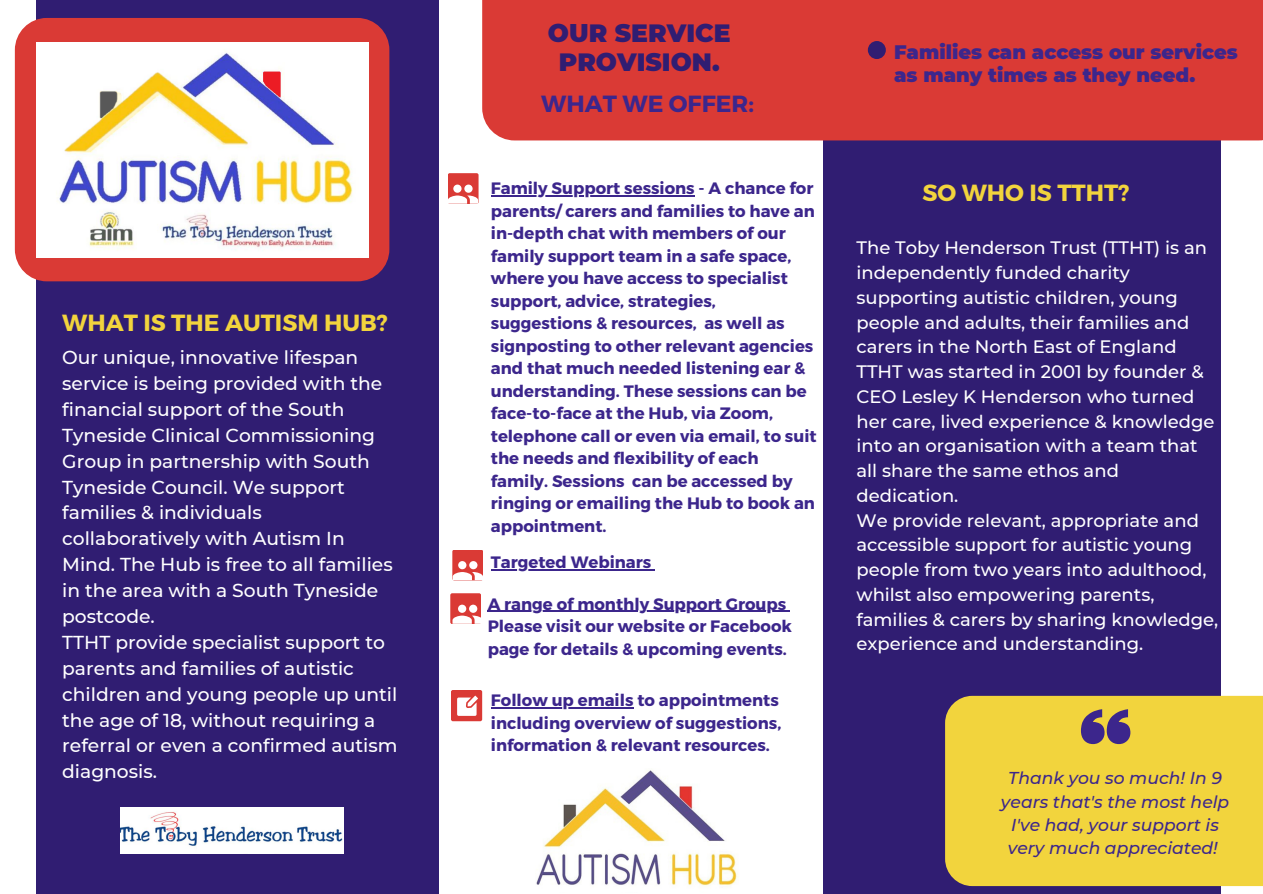
<style>
.page{position:relative;width:1263px;height:894px;background:#fff}
.page>*{position:absolute;margin:0;border:0;box-sizing:border-box;transform-origin:0 0}
.t1{font:900 25.05px/29.2px "Montserrat";color:#301d72;text-align:center}
.t2{font:700 23.4px "Montserrat";color:#f2d43d}
.t3{font:700 23.4px "Montserrat";color:#3c268c}
.t4{font:900 19.5px/22.5px "Montserrat";color:#3c268c}
.t5{font:500 18.75px/25.8px "Montserrat";color:#fff}
.t6{font:500 18px/24.8px "Montserrat";color:#fff}
.t7{font:italic 500 17.1px/23.2px "Montserrat";color:#3c268c;text-align:center}
.t8{font:700 16.5px/22.5px "Montserrat";color:#3c268c}
</style>
<div class="page">
<div style="left:37px;top:0;width:402px;height:893px;background:#301d72"></div>
<div style="left:824px;top:0;width:397px;height:893px;background:#301d72"></div>
<div style="left:15px;top:18px;width:374px;height:263px;background:#da3a35;border-radius:32px"></div>
<div style="left:482px;top:0;width:781px;height:140px;background:#da3a35"></div>
<div style="left:945px;top:695px;width:318px;height:190px;background:#f2d43d"></div>
<div style="left:448px;top:173px;width:31px;height:31px;background:#da3a35;border-radius:2px"></div>
<div style="left:452px;top:549px;width:31px;height:31px;background:#da3a35;border-radius:2px"></div>
<div style="left:451px;top:689px;width:31px;height:32px;background:#da3a35;border-radius:2px"></div>
<svg style="left:448px;top:184px;width:30px;height:20px"></svg>
<svg style="left:457px;top:695px;width:21px;height:20px"></svg>
<div style="left:868px;top:41px;width:18px;height:18px;background:#301d72;border-radius:50%"></div>
<img style="left:536px;top:770px;width:202px;height:116px">
<svg style="left:1081px;top:709px;width:49px;height:34px;background:#755c73"></svg>
<img style="left:37px;top:43px;width:331px;height:214px">
<hr style="left:491px;top:195px;width:204px;height:1px;background:#3c268c">
<hr style="left:491px;top:569px;width:160px;height:1px;background:#3c268c">
<hr style="left:491px;top:707px;width:142px;height:1px;background:#3c268c">
<svg style="left:453px;top:561px;width:30px;height:19px"></svg>
<hr style="left:488px;top:610px;width:298px;height:1px;background:#3c268c">
<img style="left:121px;top:807px;width:223px;height:46px">
<div style="left:450px;top:593px;width:31px;height:31px;background:#da3a35;border-radius:2px"></div>
<svg style="left:452px;top:604px;width:29px;height:19px"></svg>
<p class="t2" style="left:62px;top:308px;width:327px">WHAT IS THE AUTISM HUB?</p>
<p class="t5" style="left:62px;top:344px;width:332px">Our unique, innovative lifespan service is being provided with the financial support of the South<br>Tyneside Clinical Commissioning<br>Group in partnership with South<br>Tyneside Council. We support families &amp; individuals collaboratively with Autism In<br>Mind. The Hub is free to all families in the area with a South Tyneside postcode.</p>
<p class="t5" style="left:62px;top:629px;width:337px">TTHT provide specialist support to parents and families of autistic children and young people up until the age of 18, without requiring a referral or even a confirmed autism diagnosis.</p>
<p class="t1" style="left:548px;top:18px;width:184px">OUR SERVICE<br>PROVISION.</p>
<p class="t3" style="left:541px;top:89px;width:214px">WHAT WE OFFER:</p>
<p class="t8" style="left:491px;top:176px;width:327px">Family Support sessions - A chance for parents/ carers and families to have an in-depth chat with members of our family support team in a safe space, where you have access to specialist support, advice, strategies, suggestions &amp; resources, as well as signposting to other relevant agencies and that much needed listening ear &amp; understanding. These sessions can be face-to-face at the Hub, via Zoom, telephone call or even via email, to suit the needs and flexibility of each family. Sessions can be accessed by ringing or emailing the Hub to book an appointment.</p>
<p class="t8" style="left:491px;top:550px;width:162px">Targeted Webinars</p>
<p class="t8" style="left:488px;top:591px;width:300px">A range of monthly Support Groups</p>
<p class="t8" style="left:488px;top:614px;width:306px">Please visit our website or Facebook page for details &amp; upcoming events.</p>
<p class="t8" style="left:491px;top:688px;width:292px">Follow up emails to appointments including overview of suggestions, information &amp; relevant resources.</p>
<p class="t4" style="left:894px;top:41px;width:345px">Families can access our services as many times as they need.</p>
<p class="t2" style="left:922px;top:178px;width:208px">SO WHO IS TTHT?</p>
<p class="t6" style="left:856px;top:235px;width:359px">The Toby Henderson Trust (TTHT) is an independently funded charity supporting autistic children, young people and adults, their families and carers in the North East of England<br>TTHT was started in 2001 by founder &amp;<br>CEO Lesley K Henderson who turned her care, lived experience &amp; knowledge into an organisation with a team that all share the same ethos and dedication.</p>
<p class="t6" style="left:856px;top:507px;width:363px">We provide relevant, appropriate and accessible support for autistic young people from two years into adulthood, whilst also empowering parents, families &amp; carers by sharing knowledge, experience and understanding.</p>
<p class="t7" style="left:1001px;top:766px;width:230px">Thank you so much! In 9 years that's the most help<br>I've had, your support is very much appreciated!</p>
</div>
